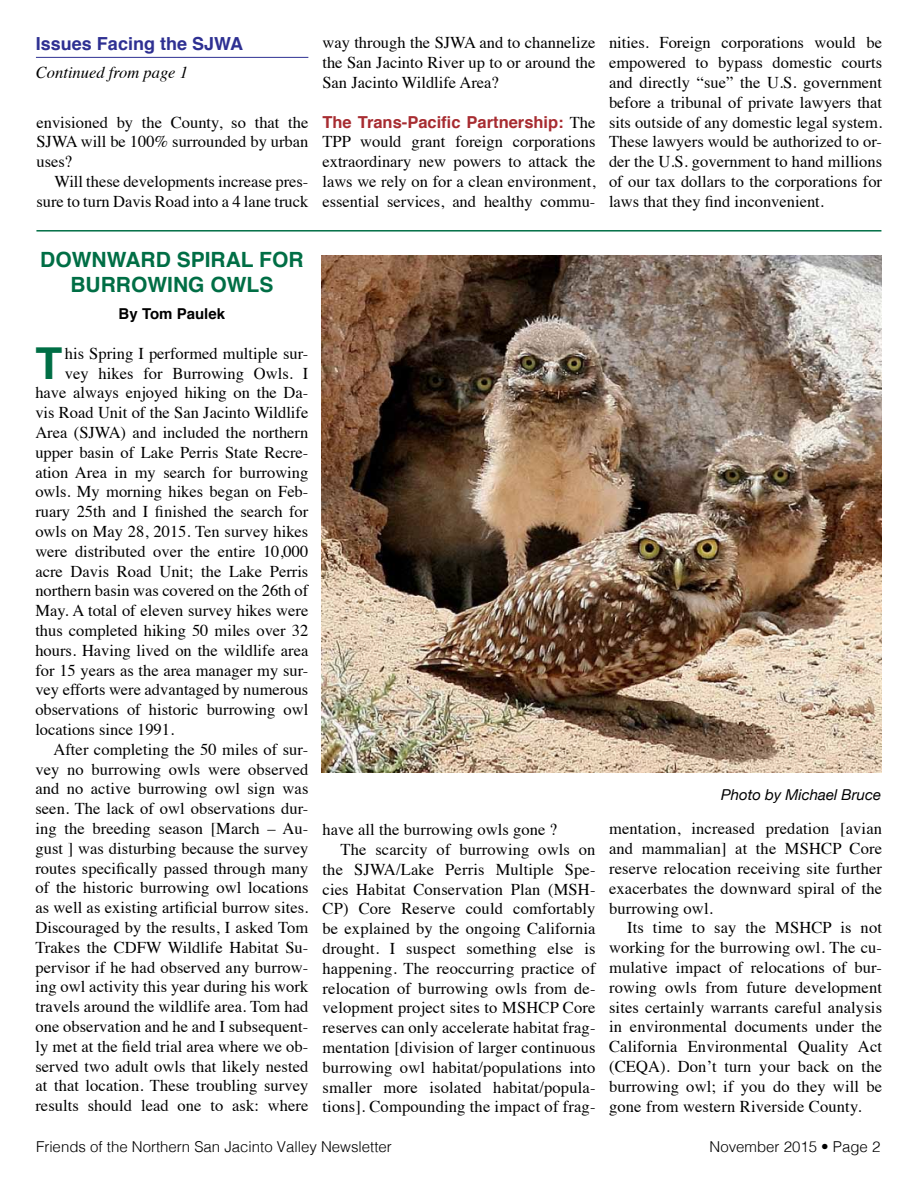
<style>
.page{position:relative;width:918px;height:1188px;background:#fff}
.page>*{position:absolute;margin:0;border:0;box-sizing:border-box;transform-origin:0 0}
.t1{font:700 43.95px "Helvetica";color:#006e45}
.t2{font:700 21px/25.2px "Helvetica";color:#006e45;text-align:center}
.t3{font:700 18px "Helvetica";color:#2e3092}
.t4{font:16.5px/19.8px "Times";letter-spacing:.005em;color:#000;text-align:justify}
.t5{font:700 16.5px "Helvetica";color:#a72c31}
.t6{font:italic 16.5px "Times";color:#000}
.t7{font:300 15px "Helvetica";color:#000}
.t8{font:italic 15px "Helvetica Neue";color:#000}
.t9{font:700 15px "Helvetica";color:#000}
.s1{font-family:"Times";font-weight:400;color:#000}
</style>
<div class="page">
<hr style="left:36px;top:57px;width:272px;height:1px;background:#2e3092">
<img style="left:322px;top:256px;width:559px;height:516px">
<hr style="left:36px;top:230px;width:845px;height:2px;background:#006e45">
<p class="t3" style="left:36px;top:29px;width:209px">Issues Facing the SJWA</p>
<p class="t6" style="left:36px;top:58px;width:154px">Continued from page 1</p>
<p class="t4" style="left:36px;top:111px;width:273px">envisioned by the County, so that the SJWA will be 100% surrounded by urban uses?</p>
<p class="t4" style="left:36px;top:170px;width:273px;text-align:right">Will these developments increase pres&shy;sure to turn Davis Road into a 4 lane truck</p>
<p class="t4" style="left:322px;top:32px;width:275px">way through the SJWA and to channelize the San Jacinto River up to or around the San Jacinto Wildlife Area?</p>
<p class="t5" style="left:322px;top:108px;width:275px">The Trans-Pacific Partnership: <span class="s1">The</span></p>
<p class="t4" style="left:322px;top:131px;width:275px">TPP would grant foreign corporations extraordinary new powers to attack the laws we rely on for a clean environment, essential services, and healthy commu-</p>
<p class="t4" style="left:609px;top:32px;width:275px">nities. Foreign corporations would be empowered to bypass domestic courts and directly “sue” the U.S. government before a tribunal of private lawyers that sits outside of any domestic legal system.<br>These lawyers would be authorized to or&shy;der the U.S. government to hand millions of our tax dollars to the corporations for laws that they find inconvenient.</p>
<p class="t2" style="left:40px;top:247px;width:265px">DOWNWARD SPIRAL FOR<br>BURROWING OWLS</p>
<p class="t9" style="left:119px;top:302px;width:108px">By Tom Paulek</p>
<h1 class="t1" style="left:35px;top:328px;width:28px">T</h1>
<p class="t4" style="left:65px;top:342px;width:245px">his Spring I performed multiple sur-</p>
<p class="t4" style="left:65px;top:362px;width:245px">vey hikes for Burrowing Owls. I</p>
<p class="t4" style="left:35px;top:381px;width:274px">have always enjoyed hiking on the Da-</p>
<p class="t4" style="left:35px;top:401px;width:275px">vis Road Unit of the San Jacinto Wildlife</p>
<p class="t4" style="left:35px;top:421px;width:275px">Area (SJWA) and included the northern</p>
<p class="t4" style="left:35px;top:441px;width:274px">upper basin of Lake Perris State Recre-</p>
<p class="t4" style="left:35px;top:461px;width:275px">ation Area in my search for burrowing</p>
<p class="t4" style="left:35px;top:480px;width:275px">owls. My morning hikes began on Feb-</p>
<p class="t4" style="left:35px;top:500px;width:275px">ruary 25th and I finished the search for</p>
<p class="t4" style="left:35px;top:520px;width:274px">owls on May 28, 2015. Ten survey hikes</p>
<p class="t4" style="left:35px;top:540px;width:274px">were distributed over the entire 10,000</p>
<p class="t4" style="left:35px;top:560px;width:274px">acre Davis Road Unit; the Lake Perris</p>
<p class="t4" style="left:35px;top:579px;width:274px">northern basin was covered on the 26th of</p>
<p class="t4" style="left:35px;top:599px;width:274px">May. A total of eleven survey hikes were</p>
<p class="t4" style="left:35px;top:619px;width:275px">thus completed hiking 50 miles over 32</p>
<p class="t4" style="left:35px;top:639px;width:274px">hours. Having lived on the wildlife area</p>
<p class="t4" style="left:35px;top:659px;width:274px">for 15 years as the area manager my sur-</p>
<p class="t4" style="left:35px;top:678px;width:275px">vey efforts were advantaged by numerous</p>
<p class="t4" style="left:35px;top:698px;width:275px">observations of historic burrowing owl</p>
<p class="t4" style="left:35px;top:718px;width:140px">locations since 1991.</p>
<p class="t4" style="left:53px;top:738px;width:257px">After completing the 50 miles of sur-</p>
<p class="t4" style="left:35px;top:758px;width:275px">vey no burrowing owls were observed</p>
<p class="t4" style="left:35px;top:777px;width:275px">and no active burrowing owl sign was</p>
<p class="t4" style="left:35px;top:797px;width:274px">seen. The lack of owl observations dur-</p>
<p class="t4" style="left:35px;top:817px;width:274px">ing the breeding season [March – Au-</p>
<p class="t4" style="left:35px;top:837px;width:274px">gust ] was disturbing because the survey</p>
<p class="t4" style="left:35px;top:857px;width:275px">routes specifically passed through many</p>
<p class="t4" style="left:35px;top:876px;width:275px">of the historic burrowing owl locations</p>
<p class="t4" style="left:35px;top:896px;width:274px">as well as existing artificial burrow sites.</p>
<p class="t4" style="left:35px;top:916px;width:274px">Discouraged by the results, I asked Tom</p>
<p class="t4" style="left:35px;top:936px;width:275px">Trakes the CDFW Wildlife Habitat Su-</p>
<p class="t4" style="left:35px;top:956px;width:275px">pervisor if he had observed any burrow-</p>
<p class="t4" style="left:35px;top:975px;width:275px">ing owl activity this year during his work</p>
<p class="t4" style="left:35px;top:995px;width:275px">travels around the wildlife area. Tom had</p>
<p class="t4" style="left:35px;top:1015px;width:275px">one observation and he and I subsequent-</p>
<p class="t4" style="left:35px;top:1035px;width:275px">ly met at the field trial area where we ob-</p>
<p class="t4" style="left:35px;top:1055px;width:275px">served two adult owls that likely nested</p>
<p class="t4" style="left:35px;top:1074px;width:275px">at that location. These troubling survey</p>
<p class="t4" style="left:35px;top:1094px;width:274px">results should lead one to ask: where</p>
<p class="t4" style="left:323px;top:818px;width:236px">have all the burrowing owls gone ?</p>
<p class="t4" style="left:341px;top:838px;width:256px">The scarcity of burrowing owls on</p>
<p class="t4" style="left:323px;top:858px;width:275px">the SJWA/Lake Perris Multiple Spe-</p>
<p class="t4" style="left:323px;top:878px;width:274px">cies Habitat Conservation Plan (MSH-</p>
<p class="t4" style="left:323px;top:898px;width:274px">CP) Core Reserve could comfortably</p>
<p class="t4" style="left:323px;top:917px;width:275px">be explained by the ongoing California</p>
<p class="t4" style="left:323px;top:937px;width:275px">drought. I suspect something else is</p>
<p class="t4" style="left:323px;top:957px;width:275px">happening. The reoccurring practice of</p>
<p class="t4" style="left:323px;top:977px;width:275px">relocation of burrowing owls from de-</p>
<p class="t4" style="left:323px;top:997px;width:275px">velopment project sites to MSHCP Core</p>
<p class="t4" style="left:323px;top:1016px;width:275px">reserves can only accelerate habitat frag-</p>
<p class="t4" style="left:323px;top:1036px;width:275px">mentation [division of larger continuous</p>
<p class="t4" style="left:323px;top:1056px;width:275px">burrowing owl habitat/populations into</p>
<p class="t4" style="left:323px;top:1076px;width:275px">smaller more isolated habitat/popula-</p>
<p class="t4" style="left:323px;top:1096px;width:275px">tions]. Compounding the impact of frag-</p>
<p class="t8" style="left:721px;top:783px;width:162px">Photo by Michael Bruce</p>
<p class="t4" style="left:609px;top:817px;width:275px">mentation, increased predation [avian and mammalian] at the MSHCP Core reserve relocation receiving site further exacerbates the downward spiral of the burrowing owl.</p>
<p class="t4" style="left:609px;top:916px;width:275px;text-indent:18px">Its time to say the MSHCP is not working for the burrowing owl. The cu&shy;mulative impact of relocations of bur&shy;rowing owls from future development sites certainly warrants careful analysis in environmental documents under the California Environmental Quality Act (CEQA). Don’t turn your back on the burrowing owl; if you do they will be gone from western Riverside County.</p>
<p class="t7" style="left:36px;top:1134px;width:357px">Friends of the Northern San Jacinto Valley Newsletter</p>
<p class="t7" style="left:710px;top:1134px;width:172px">November 2015 • Page 2</p>
</div>
